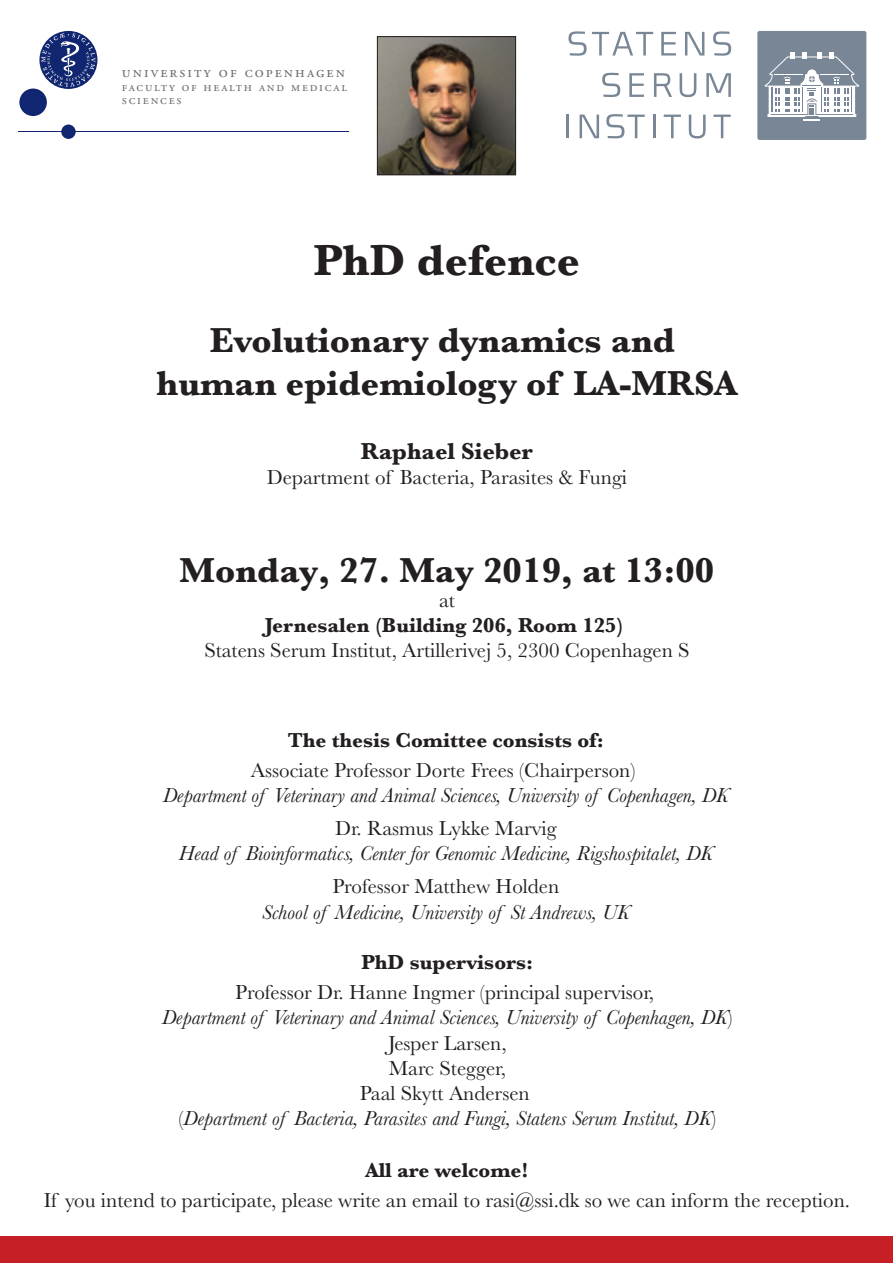
<style>
.page{position:relative;width:893px;height:1263px;background:#fff}
.page>*{position:absolute;margin:0;border:0;box-sizing:border-box;transform-origin:0 0}
.t1{font:700 45px "Baskerville";color:#231f20}
.t2{font:700 36px/43.2px "Baskerville";color:#231f20;text-align:center}
.t3{font:700 24px "Baskerville";color:#231f20}
.t4{font:italic 21px/25.2px "Baskerville";color:#231f20;text-align:center}
.t5{font:21px "Baskerville";color:#231f20}
.t6{font:700 21px "Baskerville";color:#231f20}
.t7{font:15.9px "Adobe Garamond Pro";letter-spacing:.13em;color:#6c6d70}
.t8{font:13.5px/12.3px "Adobe Garamond Pro";letter-spacing:.13em;color:#6c6d70}
.s1{font-style:normal}
</style>
<div class="page">
<div style="left:757px;top:31px;width:109px;height:109px;background:#798696;border-radius:2px"></div>
<svg style="left:765px;top:52px;width:94px;height:68px"></svg>
<svg style="left:661px;top:32px;width:15px;height:24px"></svg>
<svg style="left:685px;top:32px;width:19px;height:24px"></svg>
<svg style="left:568px;top:31px;width:85px;height:25px"></svg>
<svg style="left:713px;top:31px;width:18px;height:25px"></svg>
<svg style="left:679px;top:73px;width:17px;height:24px"></svg>
<svg style="left:629px;top:73px;width:15px;height:24px"></svg>
<svg style="left:706px;top:73px;width:25px;height:24px"></svg>
<svg style="left:654px;top:73px;width:18px;height:24px"></svg>
<svg style="left:602px;top:73px;width:18px;height:24px"></svg>
<svg style="left:580px;top:115px;width:19px;height:23px"></svg>
<hr style="left:566px;top:115px;width:3px;height:23px;background:#798696">
<hr style="left:653px;top:115px;width:2px;height:23px;background:#798696">
<svg style="left:664px;top:115px;width:17px;height:23px"></svg>
<svg style="left:689px;top:115px;width:17px;height:24px"></svg>
<svg style="left:713px;top:115px;width:18px;height:23px"></svg>
<svg style="left:606px;top:114px;width:39px;height:24px"></svg>
<hr style="left:19px;top:131px;width:330px;height:1px;background:#112670">
<svg style="left:39px;top:31px;width:58px;height:58px"></svg>
<div style="left:19px;top:89px;width:28px;height:27px;background:#112670;border-radius:50%"></div>
<div style="left:61px;top:125px;width:15px;height:14px;background:#112670;border-radius:50%"></div>
<svg style="left:41px;top:33px;width:54px;height:54px"></svg>
<img style="left:379px;top:38px;width:135px;height:135px">
<div style="left:377px;top:36px;width:139px;height:139px;border:1px solid #231f20"></div>
<div style="left:0;top:1237px;width:893px;height:26px;background:#c62026"></div>
<p class="t7" style="left:122px;top:62px;width:225px">university of copenhagen</p>
<p class="t8" style="left:122px;top:81px;width:227px">faculty of health and medical sciences</p>
<h1 class="t1" style="left:314px;top:229px;width:268px">PhD defence</h1>
<h2 class="t2" style="left:157px;top:319px;width:582px">Evolutionary dynamics and human epidemiology of LA-MRSA</h2>
<p class="t3" style="left:361px;top:435px;width:174px">Raphael Sieber</p>
<p class="t5" style="left:267px;top:464px;width:362px">Department of Bacteria, Parasites &amp; Fungi</p>
<h2 class="t2" style="left:180px;top:548px;width:536px">Monday, 27. May 2019, at 13:00</h2>
<p class="t5" style="left:439px;top:587px;width:17px">at</p>
<p class="t6" style="left:265px;top:610px;width:360px">Jernesalen (Building 206, Room 125)</p>
<p class="t5" style="left:204px;top:637px;width:487px">Statens Serum Institut, Artillerivej 5, 2300 Copenhagen S</p>
<p class="t6" style="left:288px;top:725px;width:317px">The thesis Comittee consists of:</p>
<p class="t5" style="left:251px;top:757px;width:386px">Associate Professor Dorte Frees (Chairperson)</p>
<p class="t4" style="left:163px;top:783px;width:567px">Department of Veterinary and Animal Sciences, University of Copenhagen, DK</p>
<p class="t5" style="left:335px;top:815px;width:223px">Dr. Rasmus Lykke Marvig</p>
<p class="t4" style="left:179px;top:841px;width:535px">Head of Bioinformatics, Center for Genomic Medicine, Rigshospitalet, DK</p>
<p class="t5" style="left:332px;top:873px;width:228px">Professor Matthew Holden</p>
<p class="t4" style="left:262px;top:899px;width:369px">School of Medicine, University of St Andrews, UK</p>
<p class="t6" style="left:362px;top:948px;width:173px">PhD supervisors:</p>
<p class="t4" style="left:162px;top:980px;width:572px"><span class="s1">Professor Dr. Hanne Ingmer (principal supervisor,<br></span>Department of Veterinary and Animal Sciences, University of Copenhagen, DK<span class="s1">)<br>Jesper Larsen,<br>Marc Stegger,<br>Paal Skytt Andersen<br>(</span>Department of Bacteria, Parasites and Fungi, Statens Serum Institut, DK<span class="s1">)</span></p>
<p class="t6" style="left:365px;top:1156px;width:165px">All are welcome!</p>
<p class="t5" style="left:44px;top:1187px;width:808px">If you intend to participate, please write an email to rasi@ssi.dk so we can inform the reception.</p>
</div>
